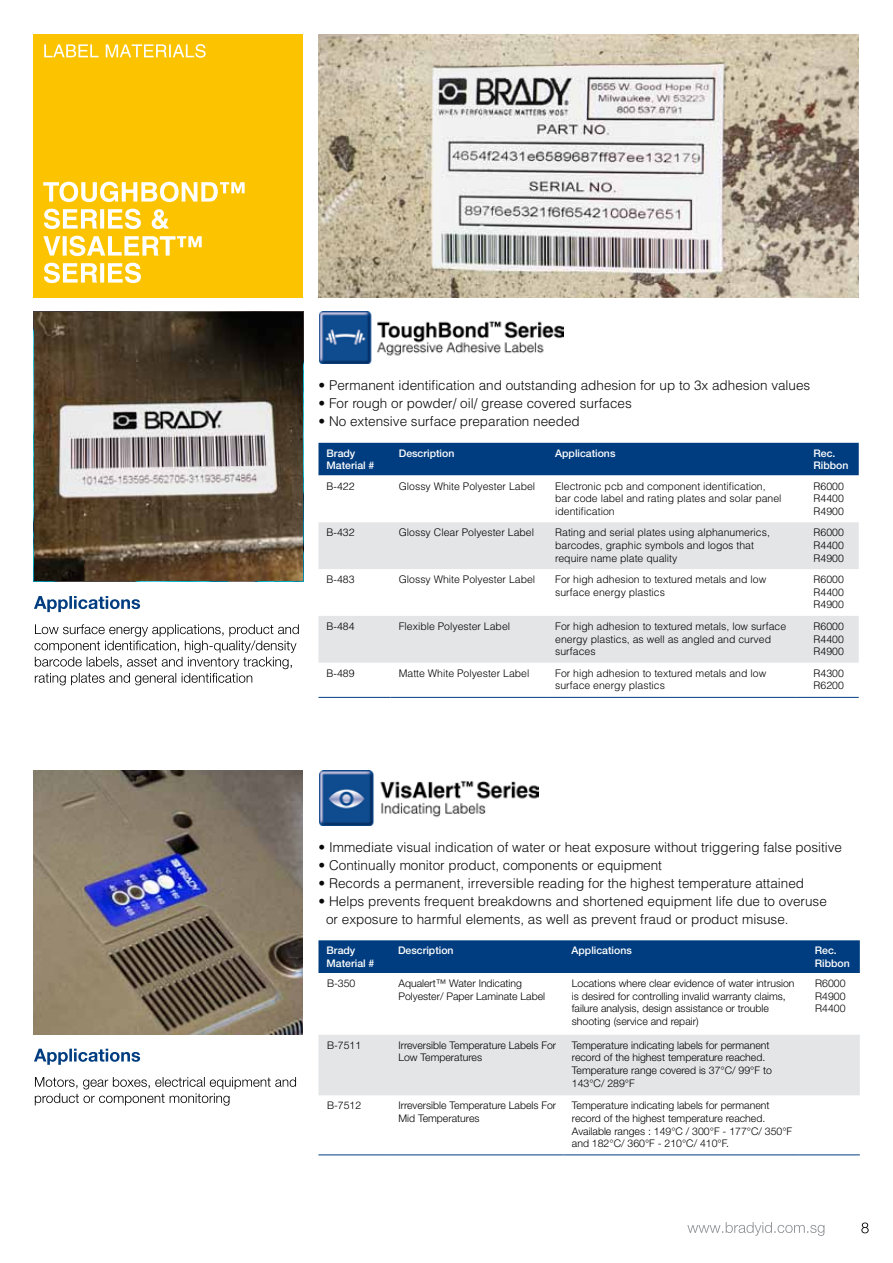
<style>
.page{position:relative;width:893px;height:1263px;background:#fff}
.page>*{position:absolute;margin:0;border:0;box-sizing:border-box;transform-origin:0 0}
.t1{font:300 13.5px/18px "Helvetica LT Std";color:#0a0a0b}
.t2{font:300 10.5px/12.6px "Helvetica LT Std";color:#000}
.t3{font:300 10.5px/12.6px "Helvetica Neue LT Std";color:#000}
.t4{font:500 10.5px/12.6px "Helvetica Neue LT Std";color:#fff}
</style>
<div class="page">
<div style="left:34px;top:34px;width:269px;height:264px;background:#fcc400"></div>
<img style="left:318px;top:34px;width:540px;height:264px">
<svg style="left:44px;top:263px;width:97px;height:20px"></svg>
<svg style="left:43px;top:236px;width:159px;height:20px"></svg>
<svg style="left:44px;top:209px;width:125px;height:20px"></svg>
<svg style="left:43px;top:182px;width:202px;height:20px"></svg>
<svg style="left:44px;top:44px;width:162px;height:14px"></svg>
<div style="left:318px;top:940px;width:542px;height:33px;background:#003d80"></div>
<svg style="left:319px;top:1095px;width:540px;height:1px"></svg>
<div style="left:318px;top:1035px;width:542px;height:60px;background:#e3e5e7"></div>
<hr style="left:318px;top:1154px;width:72px;height:1px;background:#003d80">
<hr style="left:390px;top:1154px;width:173px;height:1px;background:#003d80">
<hr style="left:563px;top:1154px;width:235px;height:1px;background:#003d80">
<hr style="left:798px;top:1154px;width:62px;height:1px;background:#003d80">
<img style="left:319px;top:771px;width:220px;height:54px">
<div style="left:318px;top:443px;width:541px;height:32px;background:#003d80"></div>
<svg style="left:318px;top:475px;width:541px;height:222px"></svg>
<svg style="left:318px;top:522px;width:541px;height:141px;fill:#e3e5e7"></svg>
<hr style="left:318px;top:697px;width:73px;height:1px;background:#003d80">
<hr style="left:391px;top:697px;width:156px;height:1px;background:#003d80">
<hr style="left:547px;top:697px;width:250px;height:1px;background:#003d80">
<hr style="left:797px;top:697px;width:62px;height:1px;background:#003d80">
<img style="left:319px;top:311px;width:244px;height:52px">
<svg style="left:687px;top:1222px;width:137px;height:14px"></svg>
<svg style="left:861px;top:1222px;width:8px;height:11px"></svg>
<img style="left:34px;top:313px;width:269px;height:267px">
<img style="left:34px;top:771px;width:269px;height:263px">
<svg style="left:34px;top:624px;width:265px;height:61px"></svg>
<svg style="left:35px;top:1077px;width:261px;height:29px"></svg>
<svg style="left:34px;top:596px;width:106px;height:16px"></svg>
<svg style="left:34px;top:1049px;width:106px;height:16px"></svg>
<p class="t1" style="left:319px;top:376px;width:493px">• Permanent identification and outstanding adhesion for up to 3x adhesion values</p>
<p class="t1" style="left:319px;top:394px;width:315px">• For rough or powder/ oil/ grease covered surfaces</p>
<p class="t1" style="left:319px;top:412px;width:263px">• No extensive surface preparation needed</p>
<p class="t4" style="left:327px;top:447px;width:49px">Brady<br>Material #</p>
<p class="t4" style="left:399px;top:447px;width:57px">Description</p>
<p class="t4" style="left:555px;top:447px;width:62px">Applications</p>
<p class="t4" style="left:813px;top:447px;width:37px">Rec.<br>Ribbon</p>
<p class="t2" style="left:327px;top:479px;width:30px">B-422</p>
<p class="t2" style="left:399px;top:479px;width:138px">Glossy White Polyester Label</p>
<p class="t2" style="left:555px;top:479px;width:228px">Electronic pcb and component identification, bar code label and rating plates and solar panel identification</p>
<p class="t2" style="left:813px;top:479px;width:32px;text-align:justify">R6000<br>R4400<br>R4900</p>
<p class="t2" style="left:327px;top:526px;width:30px">B-432</p>
<p class="t2" style="left:399px;top:526px;width:137px">Glossy Clear Polyester Label</p>
<p class="t2" style="left:555px;top:526px;width:216px">Rating and serial plates using alphanumerics, barcodes, graphic symbols and logos that require name plate quality</p>
<p class="t2" style="left:813px;top:526px;width:32px;text-align:justify">R6000<br>R4400<br>R4900</p>
<p class="t2" style="left:327px;top:573px;width:30px">B-483</p>
<p class="t2" style="left:399px;top:573px;width:138px">Glossy White Polyester Label</p>
<p class="t2" style="left:555px;top:573px;width:213px">For high adhesion to textured metals and low surface energy plastics</p>
<p class="t2" style="left:813px;top:573px;width:32px;text-align:justify">R6000<br>R4400<br>R4900</p>
<p class="t2" style="left:327px;top:620px;width:30px">B-484</p>
<p class="t2" style="left:399px;top:620px;width:113px">Flexible Polyester Label</p>
<p class="t2" style="left:555px;top:620px;width:233px">For high adhesion to textured metals, low surface energy plastics, as well as angled and curved surfaces</p>
<p class="t2" style="left:813px;top:620px;width:32px;text-align:justify">R6000<br>R4400<br>R4900</p>
<p class="t2" style="left:327px;top:667px;width:30px">B-489</p>
<p class="t2" style="left:399px;top:667px;width:132px">Matte White Polyester Label</p>
<p class="t2" style="left:555px;top:667px;width:213px">For high adhesion to textured metals and low surface energy plastics</p>
<p class="t2" style="left:813px;top:667px;width:32px">R4300<br>R6200</p>
<p class="t1" style="left:319px;top:838px;width:525px">• Immediate visual indication of water or heat exposure without triggering false positive</p>
<p class="t1" style="left:319px;top:856px;width:345px">• Continually monitor product, components or equipment</p>
<p class="t1" style="left:319px;top:874px;width:487px">• Records a permanent, irreversible reading for the highest temperature attained</p>
<p class="t1" style="left:326px;top:892px;width:502px;text-indent:-8px">• Helps prevents frequent breakdowns and shortened equipment life due to overuse or exposure to harmful elements, as well as prevent fraud or product misuse.</p>
<p class="t4" style="left:327px;top:944px;width:49px">Brady<br>Material #</p>
<p class="t4" style="left:398px;top:944px;width:57px">Description</p>
<p class="t4" style="left:571px;top:944px;width:62px">Applications</p>
<p class="t4" style="left:815px;top:944px;width:37px">Rec.<br>Ribbon</p>
<p class="t3" style="left:327px;top:977px;width:30px">B-350</p>
<p class="t3" style="left:398px;top:977px;width:148px">Aqualert™ Water Indicating<br>Polyester/ Paper Laminate Label</p>
<p class="t3" style="left:572px;top:977px;width:224px">Locations where clear evidence of water intrusion is desired for controlling invalid warranty claims, failure analysis, design assistance or trouble shooting (service and repair)</p>
<p class="t3" style="left:815px;top:977px;width:32px;text-align:justify">R6000<br>R4900<br>R4400</p>
<p class="t3" style="left:327px;top:1038px;width:36px">B-7511</p>
<p class="t3" style="left:398px;top:1038px;width:159px">Irreversible Temperature Labels For<br>Low Temperatures</p>
<p class="t3" style="left:572px;top:1038px;width:202px">Temperature indicating labels for permanent record of the highest temperature reached.<br>Temperature range covered is 37°C/ 99°F to 143°C/ 289°F</p>
<p class="t3" style="left:327px;top:1099px;width:36px">B-7512</p>
<p class="t3" style="left:398px;top:1099px;width:159px">Irreversible Temperature Labels For<br>Mid Temperatures</p>
<p class="t3" style="left:572px;top:1099px;width:222px">Temperature indicating labels for permanent record of the highest temperature reached.<br>Available ranges : 149°C / 300°F - 177°C/ 350°F and 182°C/ 360°F - 210°C/ 410°F.</p>
</div>
